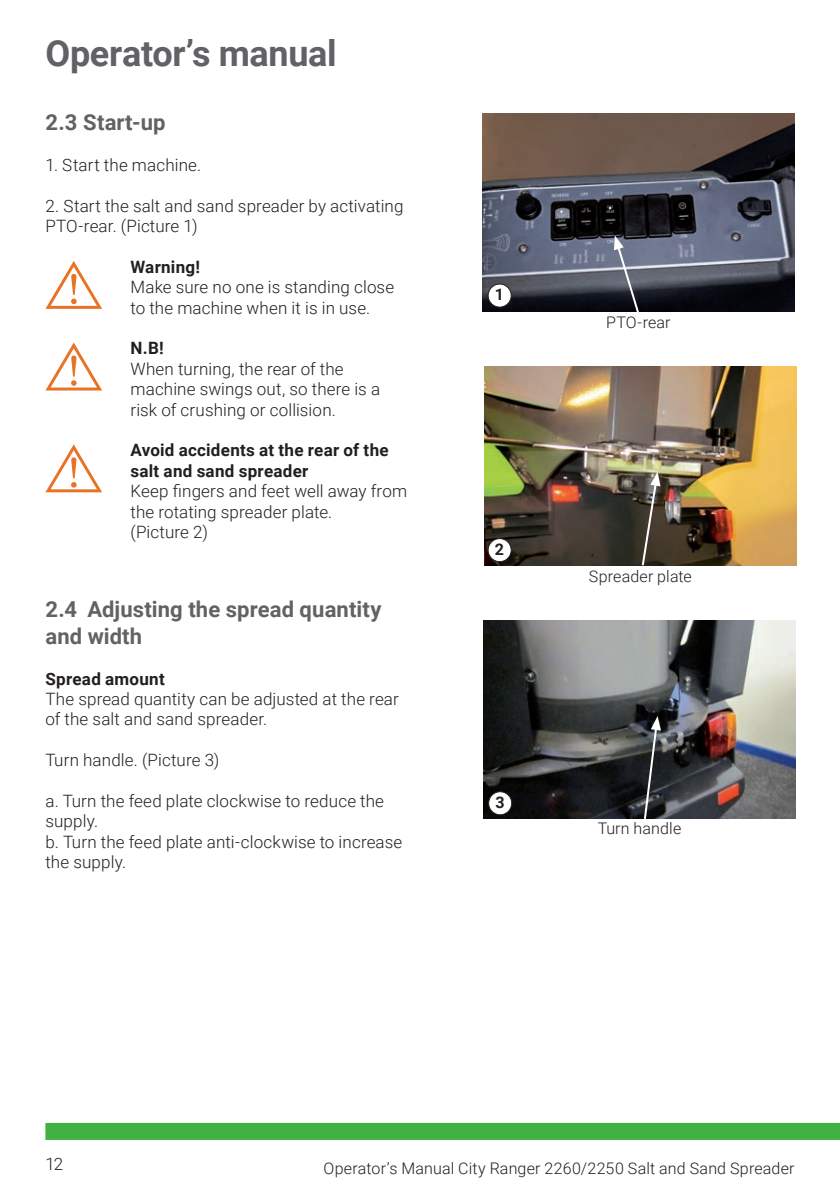
<style>
.page{position:relative;width:840px;height:1191px;background:#fff}
.page>*{position:absolute;margin:0;border:0;box-sizing:border-box;transform-origin:0 0}
.t1{font:700 36px "Roboto";letter-spacing:-.01em;color:#616265}
.t2{font:700 22px/26.4px "Roboto";letter-spacing:.005em;color:#616265}
.t3{font:300 17px/20.4px "Roboto";letter-spacing:.005em;color:#231f20}
.t4{font:700 17px/20.4px "Roboto";letter-spacing:.015em;color:#231f20}
.t5{font:300 16px "Roboto";letter-spacing:.01em;color:#231f20}
.t6{font:700 16px "Roboto";color:#231f20}
</style>
<div class="page">
<div style="left:45px;top:1123px;width:794px;height:17px;background:#40b143"></div>
<img style="left:484px;top:367px;width:312px;height:198px">
<img style="left:482px;top:113px;width:312px;height:199px">
<img style="left:483px;top:620px;width:312px;height:199px">
<svg style="left:640px;top:472px;width:20px;height:94px;background:#5d564d"></svg>
<svg style="left:642px;top:716px;width:18px;height:103px;background:#434649"></svg>
<svg style="left:613px;top:235px;width:27px;height:77px;background:#606571"></svg>
<div style="left:488px;top:791px;width:23px;height:23px;background:#fff;border-radius:50%"></div>
<div style="left:488px;top:791px;width:24px;height:24px;border:1px solid #231f20;border-radius:50%"></div>
<div style="left:488px;top:284px;width:23px;height:23px;background:#fff;border-radius:50%"></div>
<div style="left:487px;top:283px;width:24px;height:24px;border:1px solid #231f20;border-radius:50%"></div>
<div style="left:488px;top:538px;width:23px;height:23px;background:#fff;border-radius:50%"></div>
<div style="left:487px;top:538px;width:24px;height:24px;border:1px solid #231f20;border-radius:50%"></div>
<svg style="left:45px;top:261px;width:57px;height:48px"></svg>
<svg style="left:45px;top:342px;width:57px;height:48px"></svg>
<svg style="left:45px;top:444px;width:57px;height:48px"></svg>
<h1 class="t1" style="left:45px;top:28px;width:292px">Operator’s manual</h1>
<p class="t2" style="left:45px;top:108px;width:122px">2.3 Start-up</p>
<p class="t3" style="left:45px;top:154px;width:157px">1. Start the machine.</p>
<p class="t3" style="left:45px;top:195px;width:359px">2. Start the salt and sand spreader by activating<br>PTO-rear. (Picture 1)</p>
<p class="t4" style="left:130px;top:256px;width:71px">Warning!</p>
<p class="t3" style="left:130px;top:276px;width:265px">Make sure no one is standing close to the machine when it is in use.</p>
<p class="t4" style="left:130px;top:337px;width:35px">N.B!</p>
<p class="t3" style="left:130px;top:358px;width:251px">When turning, the rear of the machine swings out, so there is a risk of crushing or collision.</p>
<p class="t4" style="left:130px;top:439px;width:259px">Avoid accidents at the rear of the salt and sand spreader</p>
<p class="t3" style="left:130px;top:480px;width:278px">Keep fingers and feet well away from the rotating spreader plate.<br>(Picture 2)</p>
<p class="t2" style="left:45px;top:595px;width:337px">2.4 Adjusting the spread quantity and width</p>
<p class="t4" style="left:45px;top:667px;width:121px">Spread amount</p>
<p class="t3" style="left:45px;top:688px;width:355px">The spread quantity can be adjusted at the rear of the salt and sand spreader.</p>
<p class="t3" style="left:45px;top:749px;width:175px">Turn handle. (Picture 3)</p>
<p class="t3" style="left:45px;top:790px;width:358px">a. Turn the feed plate clockwise to reduce the supply.<br>b. Turn the feed plate anti-clockwise to increase the supply.</p>
<p class="t6" style="left:494px;top:283px;width:11px">1</p>
<p class="t5" style="left:606px;top:311px;width:66px">PTO-rear</p>
<p class="t6" style="left:494px;top:538px;width:11px">2</p>
<p class="t6" style="left:495px;top:791px;width:11px">3</p>
<p class="t5" style="left:588px;top:565px;width:104px">Spreader plate</p>
<p class="t5" style="left:597px;top:817px;width:85px">Turn handle</p>
<p class="t3" style="left:45px;top:1152px;width:19px">12</p>
<p class="t5" style="left:323px;top:1157px;width:472px">Operator’s Manual City Ranger 2260/2250 Salt and Sand Spreader</p>
</div>
